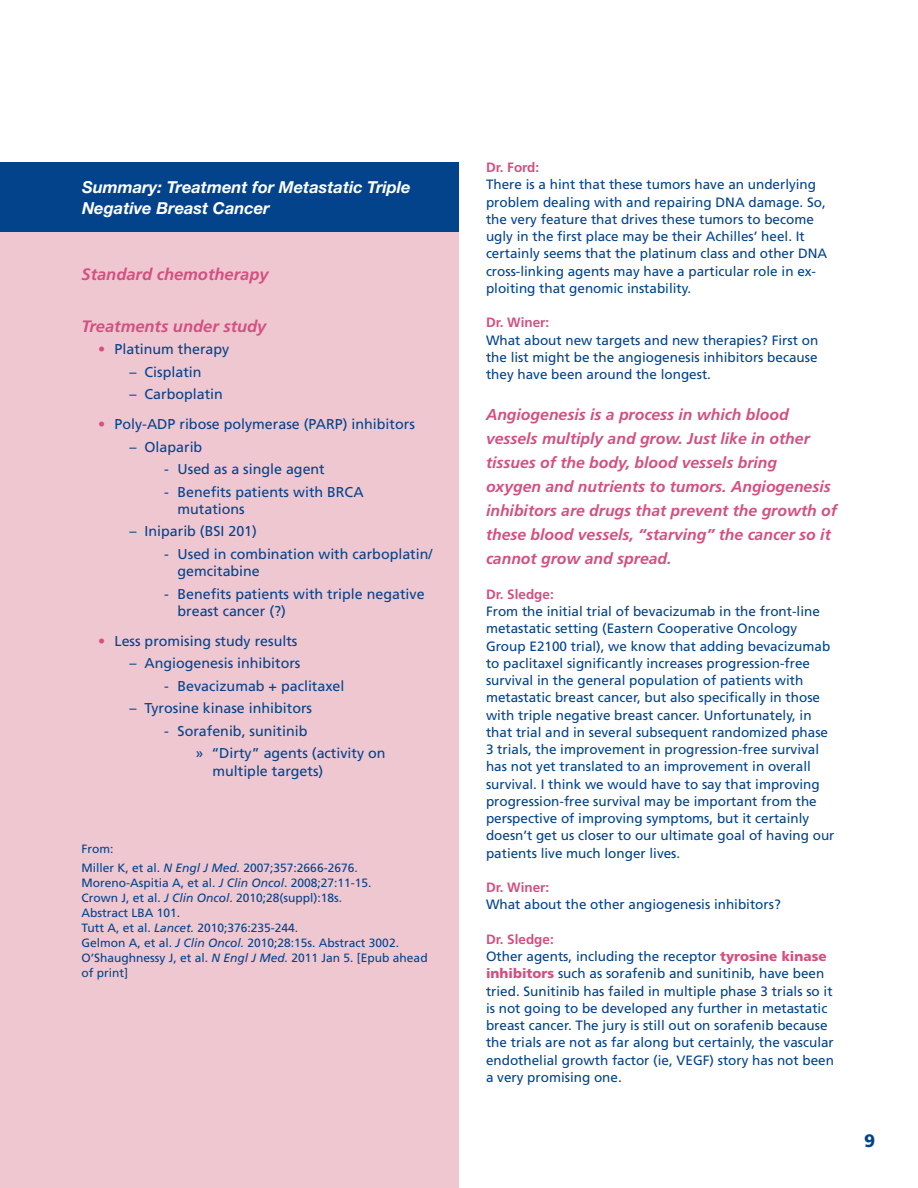
<style>
.page{position:relative;width:918px;height:1188px;background:#fff}
.page>*{position:absolute;margin:0;border:0;box-sizing:border-box;transform-origin:0 0}
.t1{font:900 18px "Frutiger";color:#02438b}
.t2{font:italic 700 16.5px/21px "Helvetica Neue LT Std";color:#fff}
.t3{font:italic 700 16.5px "Frutiger";color:#d35081}
.t4{font:italic 700 15.75px/24px "Frutiger";color:#d35081}
.t5{font:14.25px/17.2px "Frutiger";color:#02438b}
.t6{font:13.5px/17.2px "Frutiger";color:#02438b}
.t7{font:700 13.5px "Frutiger";color:#d35081}
.t8{font:12px/15px "Frutiger";color:#02438b}
.s1{color:#d35081}
.s2{font-style:italic}
.s3{font-weight:900;color:#d35081}
</style>
<div class="page">
<div style="left:0;top:209px;width:459px;height:979px;background:#efc7d1"></div>
<div style="left:0;top:162px;width:459px;height:70px;background:#02438b"></div>
<p class="t2" style="left:82px;top:176px;width:330px">Summary: Treatment for Metastatic Triple<br>Negative Breast Cancer</p>
<p class="t3" style="left:82px;top:264px;width:189px">Standard chemotherapy</p>
<p class="t3" style="left:82px;top:316px;width:186px">Treatments under study</p>
<p class="t5" style="left:98px;top:341px;width:133px"><span class="s1">•</span> Platinum therapy</p>
<p class="t5" style="left:130px;top:363px;width:74px">– Cisplatin</p>
<p class="t5" style="left:130px;top:386px;width:95px">– Carboplatin</p>
<p class="t5" style="left:98px;top:416px;width:318px"><span class="s1">•</span> Poly-ADP ribose polymerase (PARP) inhibitors</p>
<p class="t5" style="left:130px;top:438px;width:74px">– Olaparib</p>
<p class="t5" style="left:164px;top:461px;width:162px">- Used as a single agent</p>
<p class="t5" style="left:164px;top:483px;width:201px">- Benefits patients with BRCA</p>
<p class="t5" style="left:178px;top:500px;width:69px">mutations</p>
<p class="t5" style="left:130px;top:523px;width:129px">– Iniparib (BSI 201)</p>
<p class="t5" style="left:164px;top:545px;width:270px">- Used in combination with carboplatin/</p>
<p class="t5" style="left:178px;top:563px;width:84px">gemcitabine</p>
<p class="t5" style="left:178px;top:585px;width:249px;text-indent:-14px">- Benefits patients with triple negative breast cancer (?)</p>
<p class="t5" style="left:98px;top:632px;width:201px"><span class="s1">•</span> Less promising study results</p>
<p class="t5" style="left:130px;top:655px;width:172px">– Angiogenesis inhibitors</p>
<p class="t5" style="left:164px;top:677px;width:182px">- Bevacizumab + paclitaxel</p>
<p class="t5" style="left:130px;top:700px;width:184px">– Tyrosine kinase inhibitors</p>
<p class="t5" style="left:164px;top:722px;width:145px">- Sorafenib, sunitinib</p>
<p class="t5" style="left:196px;top:745px;width:192px">» “Dirty” agents (activity on</p>
<p class="t5" style="left:212px;top:762px;width:112px">multiple targets)</p>
<p class="t8" style="left:82px;top:841px;width:34px">From:</p>
<p class="t8" style="left:82px;top:861px;width:278px">Miller K, et al. <span class="s2">N Engl J Med.</span> 2007;357:2666-2676.</p>
<p class="t8" style="left:82px;top:876px;width:292px">Moreno-Aspitia A, et al. <span class="s2">J Clin Oncol</span>. 2008;27:11-15.</p>
<p class="t8" style="left:82px;top:891px;width:262px">Crown J, et al. <span class="s2">J Clin Oncol</span>. 2010;28(suppl):18s.</p>
<p class="t8" style="left:82px;top:906px;width:100px">Abstract LBA 101.</p>
<p class="t8" style="left:82px;top:921px;width:218px">Tutt A, et al. <span class="s2">Lancet.</span> 2010;376:235-244.</p>
<p class="t8" style="left:82px;top:936px;width:319px">Gelmon A, et al. <span class="s2">J Clin Oncol.</span> 2010;28:15s. Abstract 3002.</p>
<p class="t8" style="left:82px;top:951px;width:348px">O’Shaughnessy J, et al. <span class="s2">N Engl J Med.</span> 2011 Jan 5. [Epub ahead of print]</p>
<p class="t7" style="left:486px;top:160px;width:55px">Dr. Ford:</p>
<p class="t6" style="left:486px;top:176px;width:343px">There is a hint that these tumors have an underlying problem dealing with and repairing DNA damage. So, the very feature that drives these tumors to become ugly in the first place may be their Achilles’ heel. It certainly seems that the platinum class and other DNA cross-linking agents may have a particular role in ex&shy;ploiting that genomic instability.</p>
<p class="t7" style="left:486px;top:315px;width:65px">Dr. Winer:</p>
<p class="t6" style="left:486px;top:331px;width:334px;text-align:justify">What about new targets and new therapies? First on the list might be the angiogenesis inhibitors because they have been around the longest.</p>
<p class="t4" style="left:486px;top:403px;width:304px">Angiogenesis is a process in which blood</p>
<p class="t4" style="left:486px;top:427px;width:325px">vessels multiply and grow. Just like in other tissues of the body, blood vessels bring</p>
<p class="t4" style="left:486px;top:475px;width:352px">oxygen and nutrients to tumors. Angiogenesis inhibitors are drugs that prevent the growth of these blood vessels, “starving” the cancer so it cannot grow and spread.</p>
<p class="t7" style="left:486px;top:586px;width:69px">Dr. Sledge:</p>
<p class="t6" style="left:486px;top:603px;width:350px">From the initial trial of bevacizumab in the front-line metastatic setting (Eastern Cooperative Oncology Group E2100 trial), we know that adding bevacizumab to paclitaxel significantly increases progression-free survival in the general population of patients with metastatic breast cancer, but also specifically in those with triple negative breast cancer. Unfortunately, in that trial and in several subsequent randomized phase 3 trials, the improvement in progression-free survival has not yet translated to an improvement in overall survival. I think we would have to say that improving progression-free survival may be important from the perspective of improving symptoms, but it certainly doesn’t get us closer to our ultimate goal of having our patients live much longer lives.</p>
<p class="t7" style="left:486px;top:880px;width:65px">Dr. Winer:</p>
<p class="t6" style="left:486px;top:896px;width:296px">What about the other angiogenesis inhibitors?</p>
<p class="t7" style="left:486px;top:931px;width:69px">Dr. Sledge:</p>
<p class="t6" style="left:486px;top:948px;width:350px">Other agents, including the receptor <span class="s3">tyrosine kinase inhibitors</span> such as sorafenib and sunitinib, have been tried. Sunitinib has failed in multiple phase 3 trials so it is not going to be developed any further in metastatic breast cancer. The jury is still out on sorafenib because the trials are not as far along but certainly, the vascular endothelial growth factor (ie, VEGF) story has not been a very promising one.</p>
<p class="t1" style="left:864px;top:1130px;width:13px">9</p>
</div>
